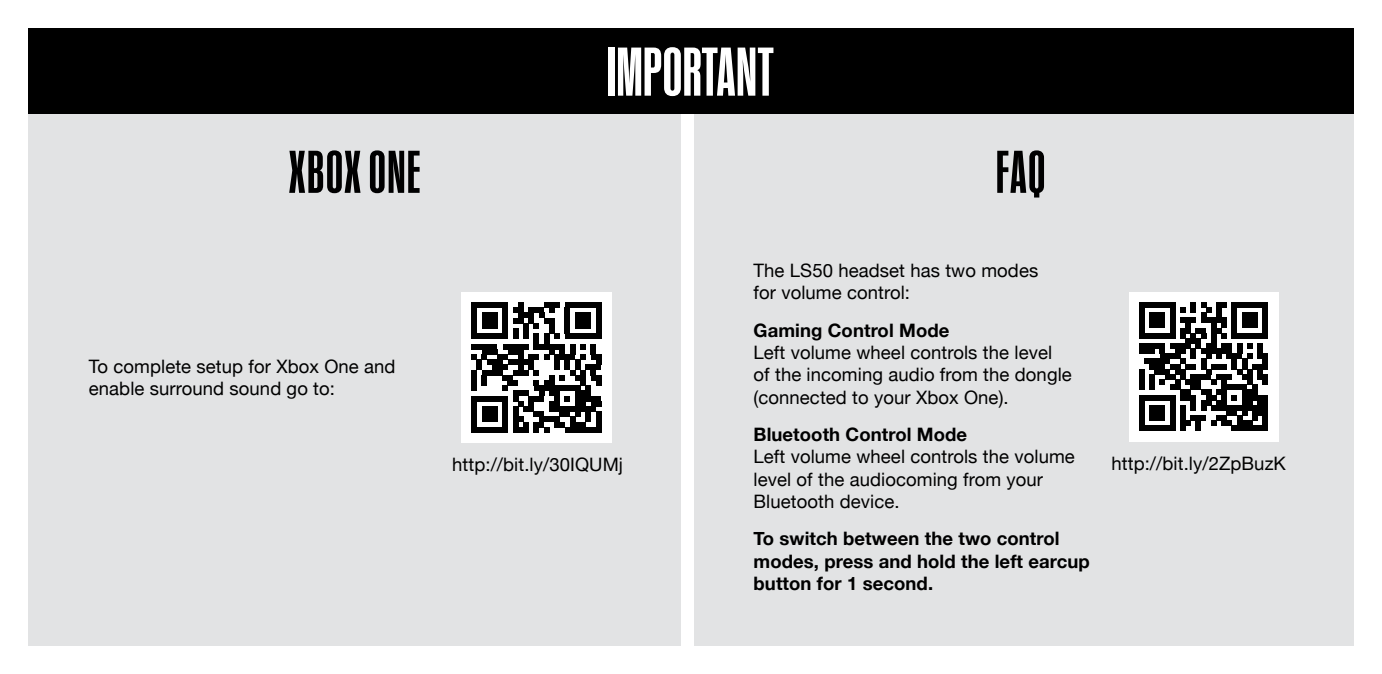
<style>
.page{position:relative;width:1382px;height:674px;background:#fff}
.page>*{position:absolute;margin:0;border:0;box-sizing:border-box;transform-origin:0 0}
.t1{font:500 66px "Kommissar X Cond";letter-spacing:.02em;color:#fff}
.t2{font:500 57.75px "Kommissar X Cond";letter-spacing:.04em;color:#000}
.t3{font:18.5px/22.2px "Helvetica Neue";letter-spacing:.005em;color:#000}
.t4{font:700 18.5px/22.2px "Helvetica Neue";letter-spacing:.005em;color:#000}
</style>
<div class="page">
<div style="left:28px;top:111px;width:653px;height:534px;background:#e2e3e4"></div>
<div style="left:694px;top:111px;width:660px;height:534px;background:#e2e3e4"></div>
<div style="left:28px;top:28px;width:1326px;height:85px;background:#000"></div>
<div style="left:1129px;top:292px;width:149px;height:149px;background:#fff"></div>
<svg style="left:1139px;top:302px;width:129px;height:87px"></svg>
<div style="left:1180px;top:389px;width:11px;height:6px;background:#000"></div>
<div style="left:1201px;top:389px;width:10px;height:6px;background:#000"></div>
<div style="left:1216px;top:389px;width:11px;height:6px;background:#000"></div>
<div style="left:1242px;top:389px;width:15px;height:6px;background:#000"></div>
<div style="left:1139px;top:395px;width:36px;height:5px;background:#000"></div>
<div style="left:1180px;top:395px;width:16px;height:5px;background:#000"></div>
<div style="left:1206px;top:395px;width:10px;height:5px;background:#000"></div>
<svg style="left:1221px;top:395px;width:16px;height:5px"></svg>
<div style="left:1242px;top:395px;width:26px;height:5px;background:#000"></div>
<div style="left:1201px;top:400px;width:10px;height:5px;background:#000"></div>
<div style="left:1216px;top:400px;width:11px;height:5px;background:#000"></div>
<div style="left:1242px;top:400px;width:10px;height:5px;background:#000"></div>
<div style="left:1257px;top:400px;width:11px;height:5px;background:#000"></div>
<div style="left:1149px;top:405px;width:16px;height:5px;background:#000"></div>
<svg style="left:1191px;top:400px;width:15px;height:10px"></svg>
<div style="left:1211px;top:405px;width:57px;height:5px;background:#000"></div>
<div style="left:1149px;top:410px;width:16px;height:5px;background:#000"></div>
<div style="left:1227px;top:410px;width:10px;height:5px;background:#000"></div>
<div style="left:1252px;top:410px;width:16px;height:5px;background:#000"></div>
<div style="left:1149px;top:415px;width:16px;height:5px;background:#000"></div>
<div style="left:1191px;top:415px;width:15px;height:5px;background:#000"></div>
<div style="left:1216px;top:415px;width:11px;height:5px;background:#000"></div>
<svg style="left:1237px;top:410px;width:20px;height:10px"></svg>
<svg style="left:1139px;top:400px;width:5px;height:25px"></svg>
<div style="left:1180px;top:420px;width:11px;height:5px;background:#000"></div>
<svg style="left:1211px;top:420px;width:5px;height:5px"></svg>
<div style="left:1221px;top:420px;width:11px;height:5px;background:#000"></div>
<div style="left:1237px;top:420px;width:15px;height:5px;background:#000"></div>
<svg style="left:1263px;top:415px;width:5px;height:10px"></svg>
<div style="left:1139px;top:425px;width:36px;height:6px;background:#000"></div>
<svg style="left:1170px;top:400px;width:15px;height:31px"></svg>
<svg style="left:1196px;top:420px;width:5px;height:11px"></svg>
<div style="left:1232px;top:425px;width:36px;height:6px;background:#000"></div>
<div style="left:461px;top:292px;width:151px;height:150px;background:#fff"></div>
<div style="left:471px;top:302px;width:37px;height:5px;background:#000"></div>
<div style="left:482px;top:312px;width:15px;height:6px;background:#000"></div>
<div style="left:482px;top:318px;width:15px;height:5px;background:#000"></div>
<div style="left:482px;top:323px;width:15px;height:5px;background:#000"></div>
<svg style="left:471px;top:307px;width:5px;height:26px"></svg>
<div style="left:471px;top:333px;width:37px;height:5px;background:#000"></div>
<div style="left:471px;top:344px;width:26px;height:5px;background:#000"></div>
<div style="left:482px;top:349px;width:15px;height:5px;background:#000"></div>
<div style="left:497px;top:354px;width:11px;height:5px;background:#000"></div>
<div style="left:487px;top:359px;width:15px;height:5px;background:#000"></div>
<div style="left:492px;top:364px;width:16px;height:6px;background:#000"></div>
<div style="left:482px;top:370px;width:20px;height:5px;background:#000"></div>
<svg style="left:471px;top:354px;width:16px;height:36px"></svg>
<div style="left:471px;top:396px;width:37px;height:5px;background:#000"></div>
<div style="left:482px;top:406px;width:15px;height:5px;background:#000"></div>
<div style="left:482px;top:411px;width:15px;height:5px;background:#000"></div>
<div style="left:482px;top:416px;width:15px;height:6px;background:#000"></div>
<svg style="left:471px;top:401px;width:5px;height:26px"></svg>
<div style="left:471px;top:427px;width:37px;height:5px;background:#000"></div>
<svg style="left:502px;top:302px;width:99px;height:130px"></svg>
<div style="left:565px;top:427px;width:36px;height:5px;background:#000"></div>
<h1 class="t1" style="left:607px;top:29px;width:168px">IMPORTANT</h1>
<h2 class="t2" style="left:289px;top:134px;width:133px">XBOX ONE</h2>
<h2 class="t2" style="left:996px;top:134px;width:50px">FAQ</h2>
<p class="t3" style="left:89px;top:356px;width:308px">To complete setup for Xbox One and enable surround sound go to:</p>
<p class="t3" style="left:754px;top:260px;width:286px">The LS50 headset has two modes for volume control:</p>
<p class="t4" style="left:754px;top:319px;width:197px">Gaming Control Mode</p>
<p class="t3" style="left:754px;top:342px;width:320px">Left volume wheel controls the level of the incoming audio from the dongle (connected to your Xbox One).</p>
<p class="t4" style="left:754px;top:423px;width:215px">Bluetooth Control Mode</p>
<p class="t3" style="left:754px;top:446px;width:323px">Left volume wheel controls the volume level of the audiocoming from your<br>Bluetooth device.</p>
<p class="t4" style="left:754px;top:527px;width:338px">To switch between the two control modes, press and hold the left earcup button for 1 second.</p>
<p class="t3" style="left:452px;top:453px;width:172px">http://bit.ly/30IQUMj</p>
<p class="t3" style="left:1111px;top:452px;width:176px">http://bit.ly/2ZpBuzK</p>
</div>
